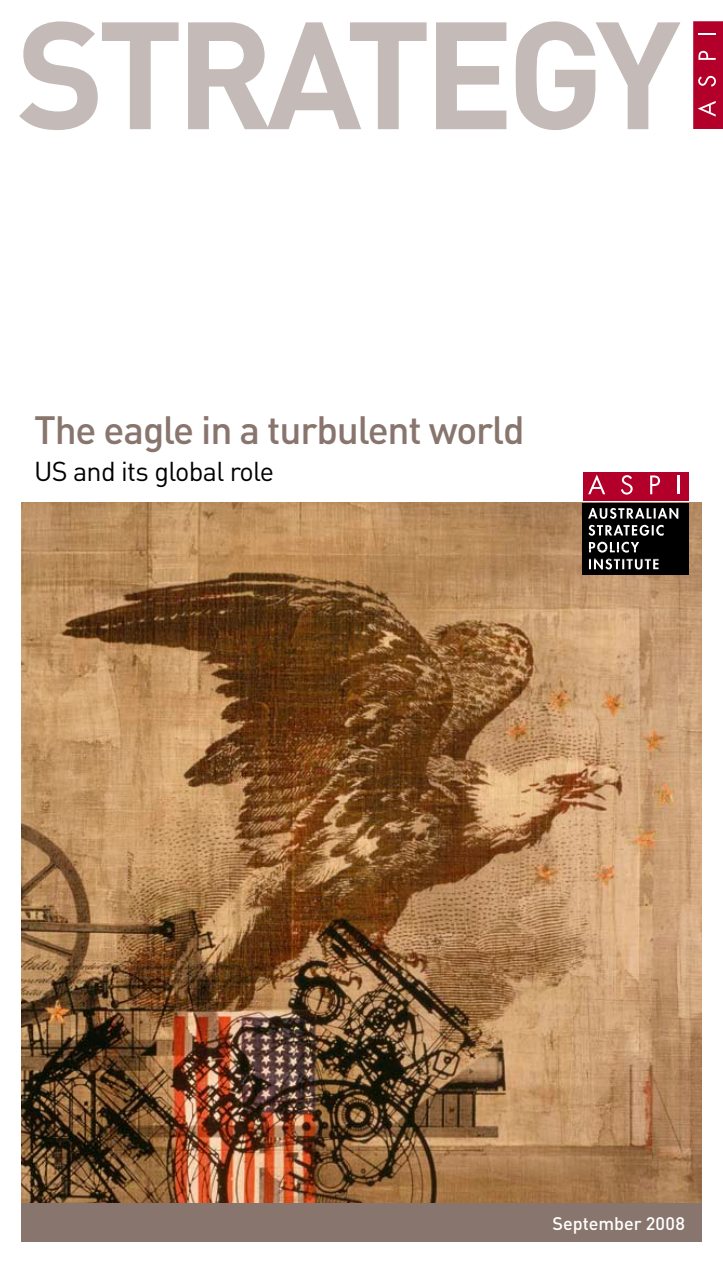
<style>
.page{position:relative;width:723px;height:1263px;background:#fff}
.page>*{position:absolute;margin:0;border:0;box-sizing:border-box;transform-origin:0 0}
.t1{font:700 150px "DIN";letter-spacing:-.05em;color:#c4bab7}
.t2{font:500 39px "DIN";letter-spacing:-.03em;color:#88756d}
.t3{font:27px "DIN";letter-spacing:-.025em;color:#000}
.t4{font:500 18px "DIN";color:#fff}
</style>
<div class="page">
<img style="left:21px;top:503px;width:681px;height:700px">
<div style="left:21px;top:1203px;width:681px;height:39px;background:#88756d"></div>
<svg style="left:693px;top:21px;width:30px;height:108px;background:#b9153c"></svg>
<div style="left:582px;top:503px;width:106px;height:71px;background:#000"></div>
<div style="left:583px;top:472px;width:105px;height:28px;background:#b3002b"></div>
<svg style="left:588px;top:475px;width:17px;height:19px"></svg>
<svg style="left:621px;top:475px;width:12px;height:20px"></svg>
<svg style="left:650px;top:475px;width:10px;height:19px"></svg>
<svg style="left:677px;top:475px;width:2px;height:19px"></svg>
<svg style="left:589px;top:542px;width:69px;height:27px"></svg>
<svg style="left:588px;top:508px;width:90px;height:28px"></svg>
<h1 class="t1" style="left:16px;top:-23px;width:666px">STRATEGY</h1>
<p class="t2" style="left:34px;top:405px;width:492px">The eagle in a turbulent world</p>
<p class="t3" style="left:34px;top:454px;width:242px">US and its global role</p>
<p class="t4" style="left:552px;top:1212px;width:134px">September 2008</p>
</div>
